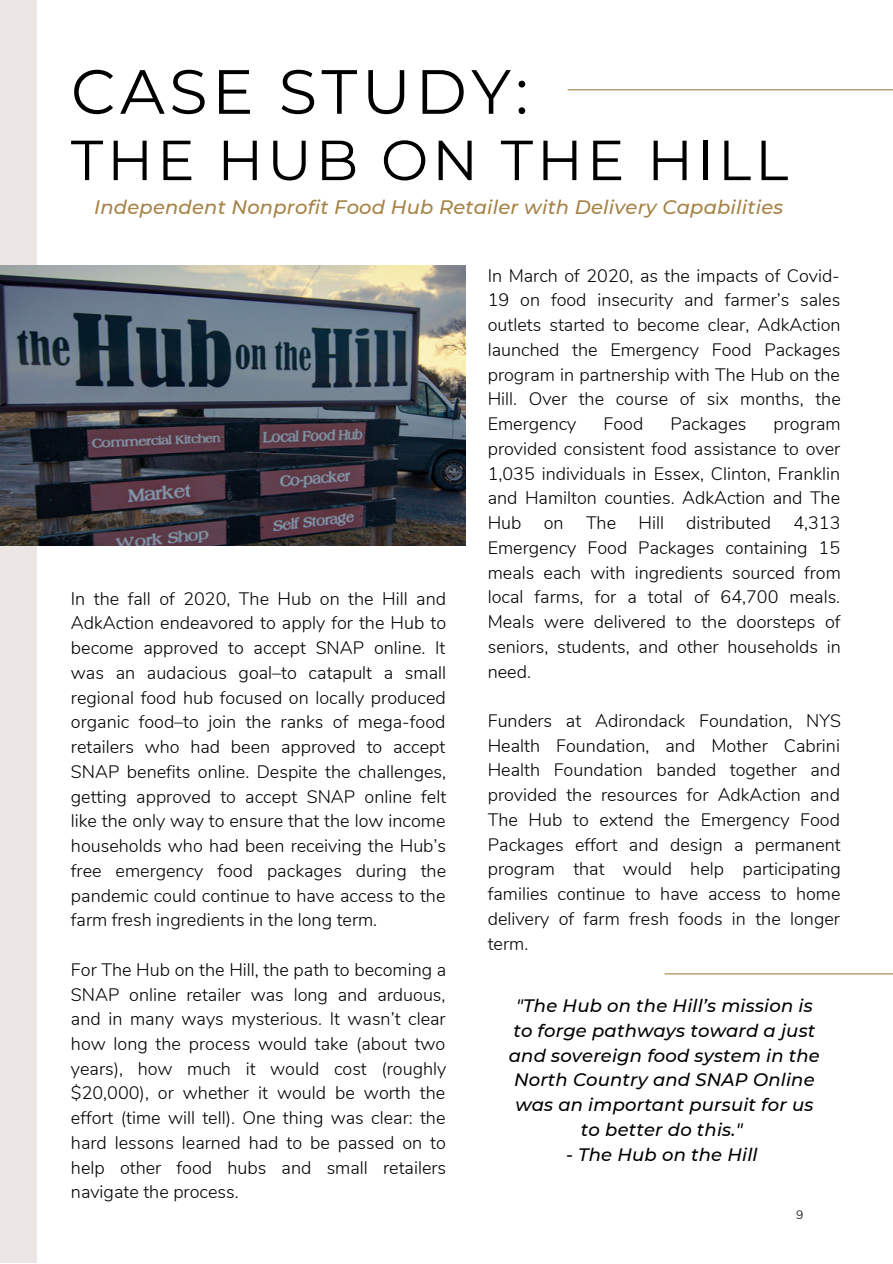
<style>
.page{position:relative;width:893px;height:1264px;background:#fff}
.page>*{position:absolute;margin:0;border:0;box-sizing:border-box;transform-origin:0 0}
.t1{font:62.4px "Montserrat";letter-spacing:.07em;color:#000}
.t2{font:56.4px "Montserrat";letter-spacing:.07em;color:#000}
.t3{font:italic 500 19.5px "Montserrat";letter-spacing:.01em;color:#a68245}
.t4{font:300 18px/24.8px "Nunito";color:#000;text-align:justify}
.t5{font:italic 500 18px/24.8px "Montserrat";letter-spacing:.01em;color:#000;text-align:center}
.t6{font:300 12.15px "Nunito";color:#000}
</style>
<div class="page">
<div style="left:0;top:0;width:36px;height:1262px;background:#ebe5e3"></div>
<hr style="left:568px;top:89px;width:324px;height:1px;background:#a68245">
<img style="left:0;top:265px;width:465px;height:280px">
<hr style="left:665px;top:973px;width:227px;height:1px;background:#a68245">
<h1 class="t1" style="left:71px;top:53px;width:459px">CASE STUDY:</h1>
<h2 class="t2" style="left:71px;top:125px;width:718px">THE HUB ON THE HILL</h2>
<p class="t3" style="left:94px;top:195px;width:690px">Independent Nonprofit Food Hub Retailer with Delivery Capabilities</p>
<p class="t4" style="left:71px;top:586px;width:377px">In the fall of 2020, The Hub on the Hill and AdkAction endeavored to apply for the Hub to become approved to accept SNAP online. It was an audacious goal–to catapult a small regional food hub focused on locally produced organic food–to join the ranks of mega-food retailers who had been approved to accept SNAP benefits online. Despite the challenges, getting approved to accept SNAP online felt like the only way to ensure that the low income households who had been receiving the Hub’s free emergency food packages during the pandemic could continue to have access to the farm fresh ingredients in the long term.</p>
<p class="t4" style="left:71px;top:957px;width:377px">For The Hub on the Hill, the path to becoming a SNAP online retailer was long and arduous, and in many ways mysterious. It wasn’t clear how long the process would take (about two years), how much it would cost (roughly $20,000), or whether it would be worth the effort (time will tell). One thing was clear: the hard lessons learned had to be passed on to help other food hubs and small retailers navigate the process.</p>
<p class="t4" style="left:487px;top:263px;width:354px">In March of 2020, as the impacts of Covid-19 on food insecurity and farmer’s sales outlets started to become clear, AdkAction launched the Emergency Food Packages program in partnership with The Hub on the Hill. Over the course of six months, the Emergency</p>
<p class="t4" style="left:603px;top:412px;width:41px">Food</p>
<p class="t4" style="left:670px;top:412px;width:78px">Packages</p>
<p class="t4" style="left:487px;top:412px;width:354px;text-indent:286px">program provided consistent food assistance to over 1,035 individuals in Essex, Clinton, Franklin and Hamilton counties. AdkAction and The Hub on The Hill distributed 4,313<br>Emergency Food Packages containing 15 meals each with ingredients sourced from local farms, for a total of 64,700 meals.<br>Meals were delivered to the doorsteps of seniors, students, and other households in need.</p>
<p class="t4" style="left:487px;top:708px;width:354px">Funders at Adirondack Foundation, NYS Health Foundation, and Mother Cabrini Health Foundation banded together and provided the resources for AdkAction and The Hub to extend the Emergency Food Packages effort and design a permanent program that would help participating families continue to have access to home delivery of farm fresh foods in the longer term.</p>
<p class="t5" style="left:508px;top:993px;width:312px">"The Hub on the Hill’s mission is to forge pathways toward a just and sovereign food system in the<br>North Country and SNAP Online was an important pursuit for us to better do this."</p>
<p class="t5" style="left:566px;top:1141px;width:193px">- The Hub on the Hill</p>
<p class="t6" style="left:796px;top:1206px;width:9px">9</p>
</div>
